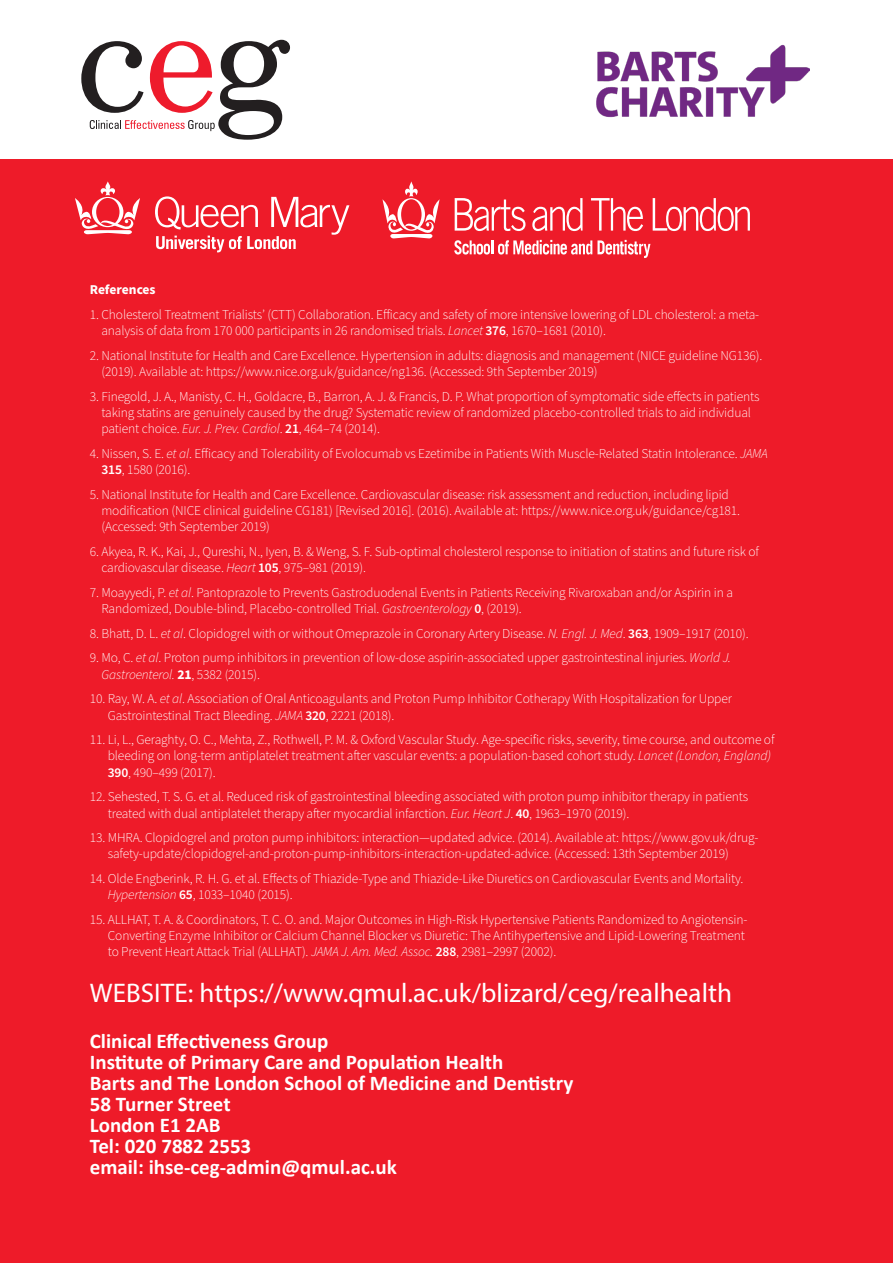
<style>
.page{position:relative;width:893px;height:1263px;background:#fff}
.page>*{position:absolute;margin:0;border:0;box-sizing:border-box;transform-origin:0 0}
.main_para{font:27px "Myriad Pro";letter-spacing:.005em;color:#fff}
.contact_details_back{font:700 21px "Calibri";color:#fff}
.Body_copy{font:300 13.5px/16.2px "Source Sans Pro";letter-spacing:-.01em;color:#fff}
.Body_copy-2{font:700 13.5px "Source Sans Pro";letter-spacing:-.005em;color:#fff}
.s1{font-style:italic}
.s2{font-weight:600}
.s3{font-weight:700}
</style>
<div class="page">
<div style="left:0;top:159px;width:893px;height:1104px;background:#ee1b29"></div>
<svg style="left:155px;top:196px;width:194px;height:56px"></svg>
<svg style="left:75px;top:181px;width:65px;height:53px"></svg>
<svg style="left:455px;top:198px;width:70px;height:33px"></svg>
<svg style="left:532px;top:198px;width:50px;height:33px"></svg>
<svg style="left:591px;top:198px;width:52px;height:33px"></svg>
<svg style="left:653px;top:198px;width:97px;height:33px"></svg>
<svg style="left:454px;top:240px;width:196px;height:18px"></svg>
<svg style="left:382px;top:181px;width:58px;height:58px"></svg>
<svg style="left:81px;top:40px;width:209px;height:100px"></svg>
<img style="left:596px;top:44px;width:213px;height:73px">
<p class="Body_copy-2" style="left:90px;top:281px;width:67px">References</p>
<p class="Body_copy" style="left:101px;top:307px;width:659px;text-indent:-12px">1. Cholesterol Treatment Trialists’ (CTT) Collaboration. Efficacy and safety of more intensive lowering of LDL cholesterol: a meta&shy;analysis of data from 170 000 participants in 26 randomised trials. <span class="s1">Lancet</span> <span class="s2">376</span>, 1670–1681 (2010).</p>
<p class="Body_copy" style="left:101px;top:348px;width:662px;text-indent:-12px">2. National Institute for Health and Care Excellence. Hypertension in adults: diagnosis and management (NICE guideline NG136). (2019). Available at: https://www.nice.org.uk/guidance/ng136. (Accessed: 9th September 2019)</p>
<p class="Body_copy" style="left:101px;top:389px;width:659px;text-indent:-12px">3. Finegold, J. A., Manisty, C. H., Goldacre, B., Barron, A. J. &amp; Francis, D. P. What proportion of symptomatic side effects in patients taking statins are genuinely caused by the drug? Systematic review of randomized placebo-controlled trials to aid individual patient choice. <span class="s1">Eur. J. Prev. Cardiol</span>. <span class="s2">21</span>, 464–74 (2014).</p>
<p class="Body_copy" style="left:101px;top:446px;width:668px;text-indent:-12px">4. Nissen, S. E. <span class="s1">et al</span>. Efficacy and Tolerability of Evolocumab vs Ezetimibe in Patients With Muscle-Related Statin Intolerance. <span class="s1">JAMA<br></span><span class="s2">315</span>, 1580 (2016).</p>
<p class="Body_copy" style="left:101px;top:487px;width:640px;text-indent:-12px">5. National Institute for Health and Care Excellence. Cardiovascular disease: risk assessment and reduction, including lipid modification (NICE clinical guideline CG181) [Revised 2016]. (2016). Available at: https://www.nice.org.uk/guidance/cg181. (Accessed: 9th September 2019)</p>
<p class="Body_copy" style="left:101px;top:544px;width:659px;text-indent:-12px">6. Akyea, R. K., Kai, J., Qureshi, N., Iyen, B. &amp; Weng, S. F. Sub-optimal cholesterol response to initiation of statins and future risk of cardiovascular disease. <span class="s1">Heart</span> <span class="s2">105</span>, 975–981 (2019).</p>
<p class="Body_copy" style="left:101px;top:585px;width:633px;text-indent:-12px">7. Moayyedi, P. <span class="s1">et al</span>. Pantoprazole to Prevents Gastroduodenal Events in Patients Receiving Rivaroxaban and/or Aspirin in a<br>Randomized, Double-blind, Placebo-controlled Trial. <span class="s1">Gastroenterology</span> <span class="s2">0</span>, (2019).</p>
<p class="Body_copy" style="left:90px;top:625px;width:660px">8. Bhatt, D. L. <span class="s1">et al</span>. Clopidogrel with or without Omeprazole in Coronary Artery Disease. <span class="s1">N. Engl. J. Med</span>. <span class="s2">363</span>, 1909–1917 (2010).</p>
<p class="Body_copy" style="left:101px;top:650px;width:631px;text-indent:-12px">9. Mo, C. <span class="s1">et al</span>. Proton pump inhibitors in prevention of low-dose aspirin-associated upper gastrointestinal injuries. <span class="s1">World J.<br>Gastroenterol.</span> <span class="s3">21</span>, 5382 (2015).</p>
<p class="Body_copy" style="left:108px;top:691px;width:626px;text-indent:-18px">10. Ray, W. A. <span class="s1">et al</span>. Association of Oral Anticoagulants and Proton Pump Inhibitor Cotherapy With Hospitalization for Upper<br>Gastrointestinal Tract Bleeding. <span class="s1">JAMA</span> <span class="s2">320</span>, 2221 (2018).</p>
<p class="Body_copy" style="left:108px;top:732px;width:668px;text-indent:-18px">11. Li, L., Geraghty, O. C., Mehta, Z., Rothwell, P. M. &amp; Oxford Vascular Study. Age-specific risks, severity, time course, and outcome of bleeding on long-term antiplatelet treatment after vascular events: a population-based cohort study. <span class="s1">Lancet (London, England)<br></span><span class="s2">390</span>, 490–499 (2017).</p>
<p class="Body_copy" style="left:108px;top:789px;width:642px;text-indent:-18px">12. Sehested, T. S. G. et al. Reduced risk of gastrointestinal bleeding associated with proton pump inhibitor therapy in patients treated with dual antiplatelet therapy after myocardial infarction. <span class="s1">Eur. Heart J</span>. <span class="s2">40</span>, 1963–1970 (2019).</p>
<p class="Body_copy" style="left:108px;top:830px;width:652px;text-indent:-18px">13. MHRA. Clopidogrel and proton pump inhibitors: interaction—updated advice. (2014). Available at: https://www.gov.uk/drug&shy;safety-update/clopidogrel-and-proton-pump-inhibitors-interaction-updated-advice. (Accessed: 13th September 2019)</p>
<p class="Body_copy" style="left:108px;top:871px;width:637px;text-indent:-18px">14. Olde Engberink, R. H. G. et al. Effects of Thiazide-Type and Thiazide-Like Diuretics on Cardiovascular Events and Mortality.<br><span class="s1">Hypertension</span> <span class="s2">65</span>, 1033–1040 (2015).</p>
<p class="Body_copy" style="left:108px;top:912px;width:641px;text-indent:-18px">15. ALLHAT, T. A. &amp; Coordinators, T. C. O. and. Major Outcomes in High-Risk Hypertensive Patients Randomized to Angiotensin-<br>Converting Enzyme Inhibitor or Calcium Channel Blocker vs Diuretic: The Antihypertensive and Lipid-Lowering Treatment to Prevent Heart Attack Trial (ALLHAT). <span class="s1">JAMA J. Am. Med. Assoc.</span> <span class="s2">288</span>, 2981–2997 (2002).</p>
<p class="main_para" style="left:90px;top:976px;width:644px">WEBSITE: https://www.qmul.ac.uk/blizard/ceg/realhealth</p>
<p class="contact_details_back" style="left:90px;top:1026px;width:240px">Clinical Effectiveness Group</p>
<p class="contact_details_back" style="left:90px;top:1047px;width:415px">Institute of Primary Care and Population Health</p>
<p class="contact_details_back" style="left:90px;top:1068px;width:485px">Barts and The London School of Medicine and Dentistry</p>
<p class="contact_details_back" style="left:90px;top:1089px;width:142px">58 Turner Street</p>
<p class="contact_details_back" style="left:90px;top:1110px;width:132px">London E1 2AB</p>
<p class="contact_details_back" style="left:90px;top:1131px;width:163px">Tel: 020 7882 2553</p>
<p class="contact_details_back" style="left:90px;top:1152px;width:308px">email: ihse-ceg-admin@qmul.ac.uk</p>
</div>
